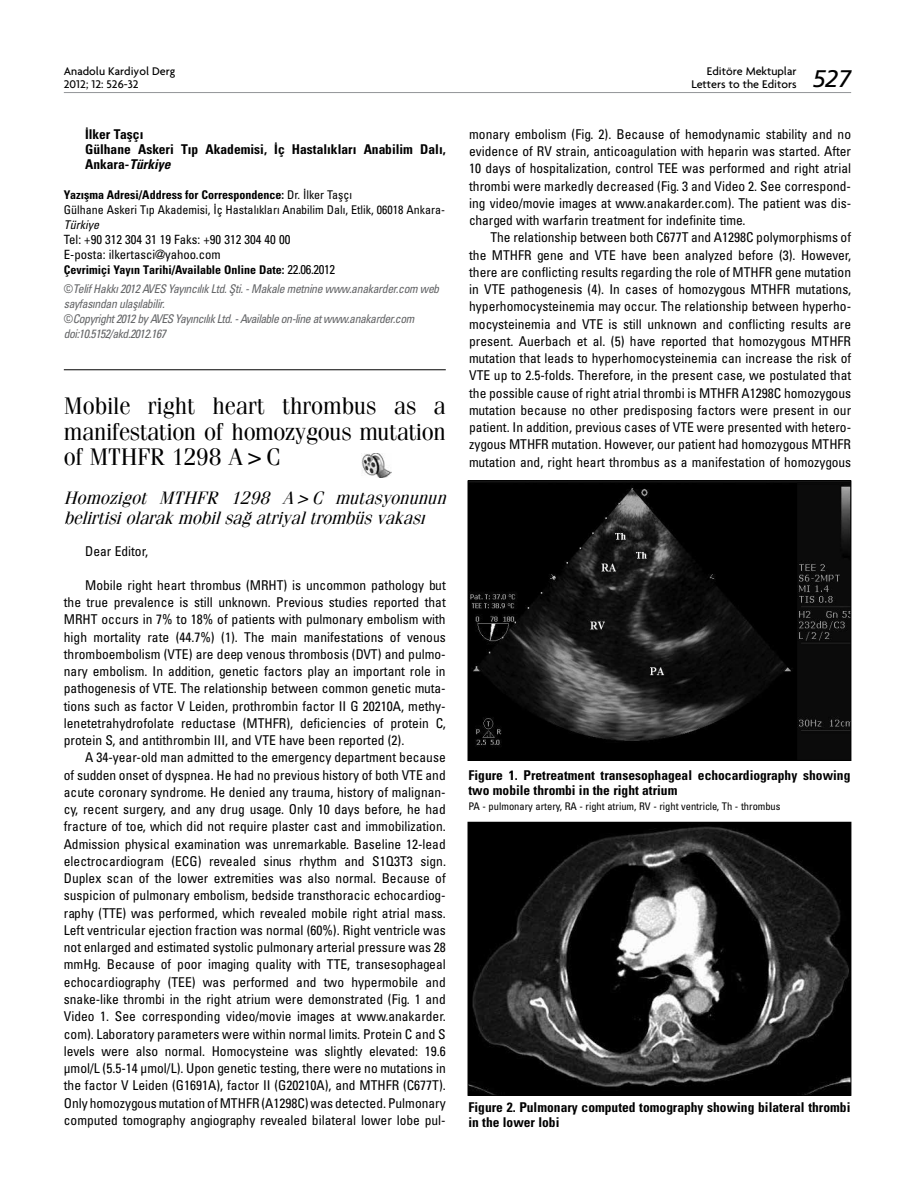
<style>
.page{position:relative;width:915px;height:1191px;background:#fff}
.page>*{position:absolute;margin:0;border:0;box-sizing:border-box;transform-origin:0 0}
.t1{font:24px/25.5px "Fenice Tr";letter-spacing:-.015em;color:#000;text-align:justify}
.t2{font:24px "Frutiger Italic Tr";color:#000}
.t3{font:italic 18px/19.5px "Fenice Tr";color:#000}
.t4{font:13.5px/17.2px "Univers Condensed Tr";color:#000;text-align:justify}
.t5{font:13.5px/15.3px "Univers Cond Bd Tr";color:#000}
.t6{font:12.75px/15px "Univers Condensed Tr";color:#000}
.t7{font:12px/15px "Univers Cond Ita Tr";letter-spacing:-.04em;color:#636466}
.t8{font:12px "Univers Cond Bd Tr";color:#000}
.t9{font:12px "Univers Condensed Tr";color:#000}
.t10{font:500 12px/13.5px "Firma";color:#000;text-align:right}
.t11{font:12px "Univers Cond Ita Tr";color:#000}
.t12{font:10.5px "Univers Condensed Tr";color:#000}
.s1{font-family:"Univers Cond Bd Ita Tr"}
.s2{font-family:"Univers Condensed Tr"}
.s3{font-family:"Univers Condensed Tr";font-size:12.75px}
</style>
<div class="page">
<img style="left:469px;top:482px;width:379px;height:276px">
<div style="left:467px;top:480px;width:383px;height:280px;border:1px solid #000"></div>
<img style="left:469px;top:824px;width:379px;height:269px">
<div style="left:467px;top:822px;width:383px;height:273px;border:1px solid #000"></div>
<hr style="left:64px;top:369px;width:381px;height:1px;background:#000">
<img style="left:361px;top:453px;width:30px;height:25px">
<hr style="left:64px;top:92px;width:786px;height:1px;background:#939598">
<p class="t10" style="left:691px;top:64px;width:107px">Editöre Mektuplar<br>Letters to the Editors</p>
<p class="t10" style="left:64px;top:64px;width:113px;text-align:left">Anadolu Kardiyol Derg<br>2012; 12: 526-32</p>
<h1 class="t2" style="left:812px;top:65px;width:40px">527</h1>
<p class="t5" style="left:85px;top:126px;width:362px">İlker Taşçı<br>Gülhane Askeri Tıp Akademisi, İç Hastalıkları Anabilim Dalı,<br>Ankara-<span class="s1">Türkiye</span></p>
<p class="t8" style="left:64px;top:187px;width:290px">Yaz›şma Adresi/Address for Correspondence: <span class="s2">Dr. İlker Taşçı</span></p>
<p class="t9" style="left:64px;top:202px;width:382px">Gülhane Askeri Tıp Akademisi, İç Hastalıkları Anabilim Dalı, Etlik, 06018 Ankara-</p>
<p class="t11" style="left:64px;top:217px;width:37px">Türkiye</p>
<p class="t6" style="left:64px;top:231px;width:228px">Tel: +90 312 304 31 19 Faks: +90 312 304 40 00<br>E-posta: ilkertasci@yahoo.com</p>
<p class="t8" style="left:64px;top:262px;width:272px">Çevrimiçi Yayın Tarihi/Available Online Date: <span class="s3">22.06.2012</span></p>
<p class="t7" style="left:64px;top:281px;width:377px"><span class="s2">©</span>Telif Hakk› 2012 AVES Yay›nc›l›k Ltd. Şti. - Makale metnine www.anakarder.com web sayfas›ndan ulaş›labilir.<br><span class="s2">©</span>Copyright 2012 by AVES Yay›nc›l›k Ltd. - Available on-line at www.anakarder.com doi:10.5152/akd.2012.167</p>
<h1 class="t1" style="left:64px;top:393px;width:383px">Mobile right heart thrombus as a manifestation of homozygous mutation of MTHFR 1298 A&gt;C</h1>
<h2 class="t3" style="left:64px;top:488px;width:389px">Homozigot MTHFR 1298 A&gt;C mutasyonunun belirtisiolarakmobilsağatriyaltrombüsvakası</h2>
<p class="t4" style="left:85px;top:542px;width:64px">Dear Editor,</p>
<p class="t4" style="left:64px;top:576px;width:383px;text-indent:21px">Mobile right heart thrombus (MRHT) is uncommon pathology but the true prevalence is still unknown. Previous studies reported that MRHT occurs in 7% to 18% of patients with pulmonary embolism with high mortality rate (44.7%) (1). The main manifestations of venous thromboembolism (VTE) are deep venous thrombosis (DVT) and pulmo&shy;nary embolism. In addition, genetic factors play an important role in pathogenesis of VTE. The relationship between common genetic muta&shy;tions such as factor V Leiden, prothrombin factor II G 20210A, methy&shy;lenetetrahydrofolate reductase (MTHFR), deficiencies of protein C, protein S, and antithrombin III, and VTE have been reported (2).</p>
<p class="t4" style="left:64px;top:748px;width:383px;text-indent:21px">A 34-year-old man admitted to the emergency department because of sudden onset of dyspnea. He had no previous history of both VTE and acute coronary syndrome. He denied any trauma, history of malignan&shy;cy, recent surgery, and any drug usage. Only 10 days before, he had fracture of toe, which did not require plaster cast and immobilization.<br>Admission physical examination was unremarkable. Baseline 12-lead electrocardiogram (ECG) revealed sinus rhythm and S1Q3T3 sign.<br>Duplex scan of the lower extremities was also normal. Because of suspicion of pulmonary embolism, bedside transthoracic echocardiog&shy;raphy (TTE) was performed, which revealed mobile right atrial mass.<br>Left ventricular ejection fraction was normal (60%). Right ventricle was not enlarged and estimated systolic pulmonary arterial pressure was 28 mmHg. Because of poor imaging quality with TTE, transesophageal echocardiography (TEE) was performed and two hypermobile and snake-like thrombi in the right atrium were demonstrated (Fig. 1 and Video 1. See corresponding video/movie images at www.anakarder. com). Laboratory parameters were within normal limits. Protein C and S levels were also normal. Homocysteine was slightly elevated: 19.6 µmol/L (5.5-14 µmol/L). Upon genetic testing, there were no mutations in the factor V Leiden (G1691A), factor II (G20210A), and MTHFR (C677T).<br>Only homozygous mutation of MTHFR (A1298C) was detected. Pulmonary computed tomography angiography revealed bilateral lower lobe pul-</p>
<p class="t4" style="left:469px;top:125px;width:383px">monary embolism (Fig. 2). Because of hemodynamic stability and no evidence of RV strain, anticoagulation with heparin was started. After 10 days of hospitalization, control TEE was performed and right atrial thrombi were markedly decreased (Fig. 3 and Video 2. See correspond&shy;ing video/movie images at www.anakarder.com). The patient was dis&shy;charged with warfarin treatment for indefinite time.</p>
<p class="t4" style="left:469px;top:228px;width:383px;text-indent:21px">The relationship between both C677T and A1298C polymorphisms of the MTHFR gene and VTE have been analyzed before (3). However, there are conflicting results regarding the role of MTHFR gene mutation in VTE pathogenesis (4). In cases of homozygous MTHFR mutations, hyperhomocysteinemia may occur. The relationship between hyperho&shy;mocysteinemia and VTE is still unknown and conflicting results are present. Auerbach et al. (5) have reported that homozygous MTHFR mutation that leads to hyperhomocysteinemia can increase the risk of VTE up to 2.5-folds. Therefore, in the present case, we postulated that the possible cause of right atrial thrombi is MTHFR A1298C homozygous mutation because no other predisposing factors were present in our patient. In addition, previous cases of VTE were presented with hetero&shy;zygous MTHFR mutation. However, our patient had homozygous MTHFR mutation and, right heart thrombus as a manifestation of homozygous</p>
<p class="t5" style="left:468px;top:767px;width:383px">Figure 1. Pretreatment transesophageal echocardiography showing two mobile thrombi in the right atrium</p>
<p class="t12" style="left:468px;top:799px;width:313px">PA - pulmonary artery, RA - right atrium, RV - right ventricle, Th - thrombus</p>
<p class="t5" style="left:468px;top:1099px;width:383px">Figure 2. Pulmonary computed tomography showing bilateral thrombi in the lower lobi</p>
</div>
